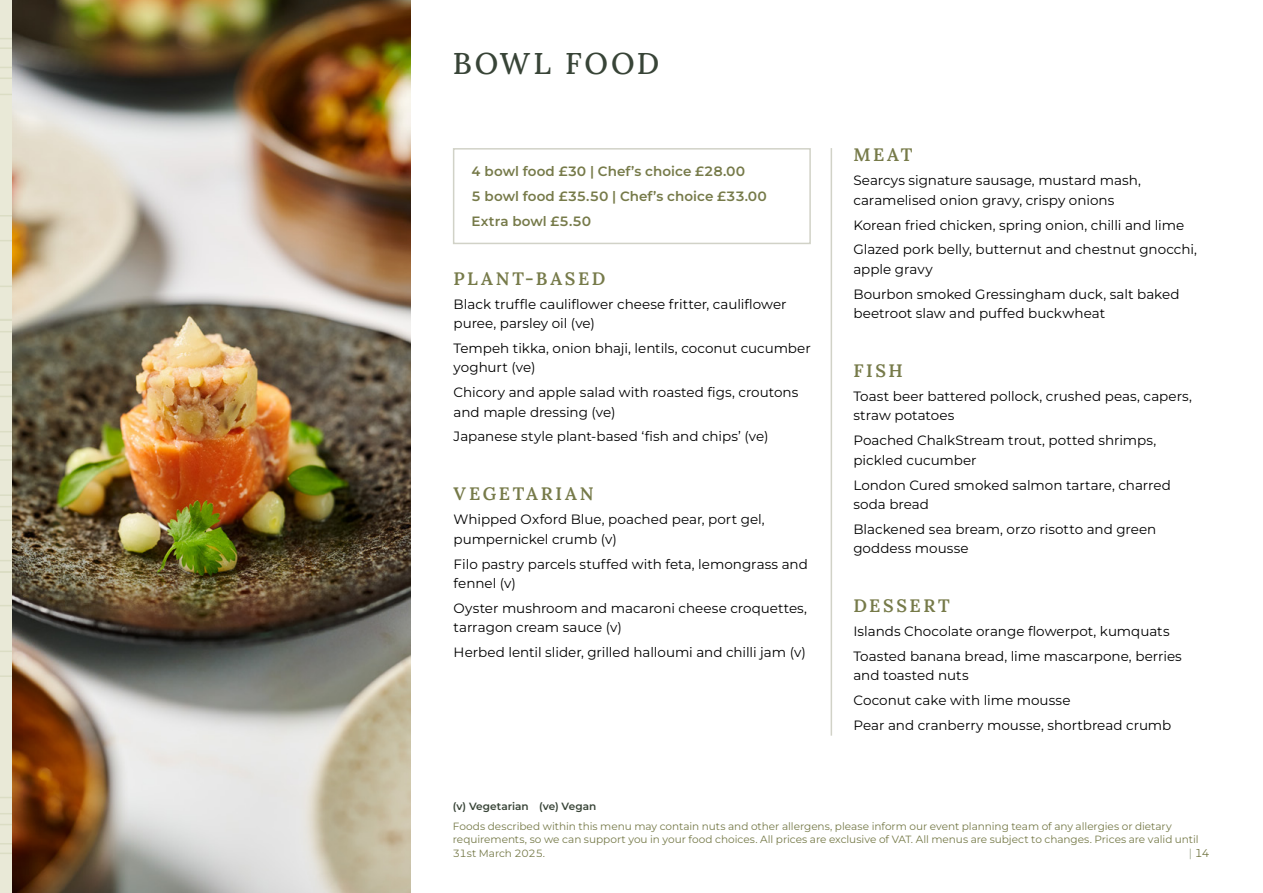
<style>
.page{position:relative;width:1263px;height:893px;background:#fff}
.page>*{position:absolute;margin:0;border:0;box-sizing:border-box;transform-origin:0 0}
.Lv1_Page_Heading{font:500 30px "Lora";letter-spacing:.095em;color:#384437}
.Lv1_Subheading{font:600 18px "Lora";letter-spacing:.145em;color:#767a49}
.Body_Copy_1_5_space_after{font:13.5px/19.5px "Montserrat";color:#000}
.Dish_1_5_space_after{font:600 13.5px "Montserrat";letter-spacing:.005em;color:#767a49}
.Fine_print{font:11.25px "Montserrat";color:#767a49}
.Fine_print-2{font:10.5px/13.5px "Montserrat";color:#767a49}
.Fine_print-3{font:600 10.5px "Montserrat";color:#384437}
.s1{color:#a2aa92}
</style>
<div class="page">
<svg style="left:0;top:0;width:13px;height:893px;background:#e0decb"></svg>
<img style="left:13px;top:0;width:397px;height:893px">
<div style="left:453px;top:148px;width:358px;height:96px;border:2px solid #d1d2c7"></div>
<hr style="left:831px;top:148px;width:1px;height:588px;background:#d1d2c7">
<p class="Lv1_Page_Heading" style="left:453px;top:40px;width:208px">BOWL FOOD</p>
<p class="Dish_1_5_space_after" style="left:471px;top:162px;width:275px">4 bowl food £30 | Chef’s choice £28.00</p>
<p class="Dish_1_5_space_after" style="left:471px;top:187px;width:297px">5 bowl food £35.50 | Chef’s choice £33.00</p>
<p class="Dish_1_5_space_after" style="left:471px;top:212px;width:121px">Extra bowl £5.50</p>
<p class="Lv1_Subheading" style="left:454px;top:264px;width:153px">PLANT-BASED</p>
<p class="Body_Copy_1_5_space_after" style="left:454px;top:294px;width:335px">Black truffle cauliflower cheese fritter, cauliflower puree, parsley oil (ve)</p>
<p class="Body_Copy_1_5_space_after" style="left:454px;top:338px;width:359px">Tempeh tikka, onion bhaji, lentils, coconut cucumber yoghurt (ve)</p>
<p class="Body_Copy_1_5_space_after" style="left:454px;top:382px;width:346px">Chicory and apple salad with roasted figs, croutons and maple dressing (ve)</p>
<p class="Body_Copy_1_5_space_after" style="left:454px;top:427px;width:316px">Japanese style plant-based ‘fish and chips’ (ve)</p>
<p class="Lv1_Subheading" style="left:454px;top:480px;width:142px">VEGETARIAN</p>
<p class="Body_Copy_1_5_space_after" style="left:454px;top:509px;width:313px">Whipped Oxford Blue, poached pear, port gel, pumpernickel crumb (v)</p>
<p class="Body_Copy_1_5_space_after" style="left:454px;top:554px;width:356px">Filo pastry parcels stuffed with feta, lemongrass and fennel (v)</p>
<p class="Body_Copy_1_5_space_after" style="left:454px;top:598px;width:355px">Oyster mushroom and macaroni cheese croquettes, tarragon cream sauce (v)</p>
<p class="Body_Copy_1_5_space_after" style="left:454px;top:642px;width:354px">Herbed lentil slider, grilled halloumi and chilli jam (v)</p>
<p class="Lv1_Subheading" style="left:853px;top:141px;width:61px">MEAT</p>
<p class="Body_Copy_1_5_space_after" style="left:853px;top:170px;width:289px">Searcys signature sausage, mustard mash, caramelised onion gravy, crispy onions</p>
<p class="Body_Copy_1_5_space_after" style="left:853px;top:215px;width:332px">Korean fried chicken, spring onion, chilli and lime</p>
<p class="Body_Copy_1_5_space_after" style="left:853px;top:239px;width:345px">Glazed pork belly, butternut and chestnut gnocchi, apple gravy</p>
<p class="Body_Copy_1_5_space_after" style="left:853px;top:284px;width:328px">Bourbon smoked Gressingham duck, salt baked beetroot slaw and puffed buckwheat</p>
<p class="Lv1_Subheading" style="left:853px;top:356px;width:51px">FISH</p>
<p class="Body_Copy_1_5_space_after" style="left:853px;top:386px;width:340px">Toast beer battered pollock, crushed peas, capers, straw potatoes</p>
<p class="Body_Copy_1_5_space_after" style="left:853px;top:430px;width:304px">Poached ChalkStream trout, potted shrimps, pickled cucumber</p>
<p class="Body_Copy_1_5_space_after" style="left:853px;top:475px;width:319px">London Cured smoked salmon tartare, charred soda bread</p>
<p class="Body_Copy_1_5_space_after" style="left:853px;top:519px;width:304px">Blackened sea bream, orzo risotto and green goddess mousse</p>
<p class="Lv1_Subheading" style="left:853px;top:592px;width:98px">DESSERT</p>
<p class="Body_Copy_1_5_space_after" style="left:853px;top:621px;width:318px">Islands Chocolate orange flowerpot, kumquats</p>
<p class="Body_Copy_1_5_space_after" style="left:853px;top:646px;width:330px">Toasted banana bread, lime mascarpone, berries and toasted nuts</p>
<p class="Body_Copy_1_5_space_after" style="left:853px;top:690px;width:219px">Coconut cake with lime mousse</p>
<p class="Body_Copy_1_5_space_after" style="left:853px;top:715px;width:319px">Pear and cranberry mousse, shortbread crumb</p>
<p class="Fine_print-3" style="left:453px;top:799px;width:145px">(v) Vegetarian (ve) Vegan</p>
<p class="Fine_print-2" style="left:453px;top:819px;width:747px">Foods described within this menu may contain nuts and other allergens, please inform our event planning team of any allergies or dietary requirements, so we can support you in your food choices. All prices are exclusive of VAT. All menus are subject to changes. Prices are valid until<br>31st March 2025.</p>
<p class="Fine_print" style="left:1189px;top:845px;width:23px"><span class="s1">|</span> 14</p>
</div>
